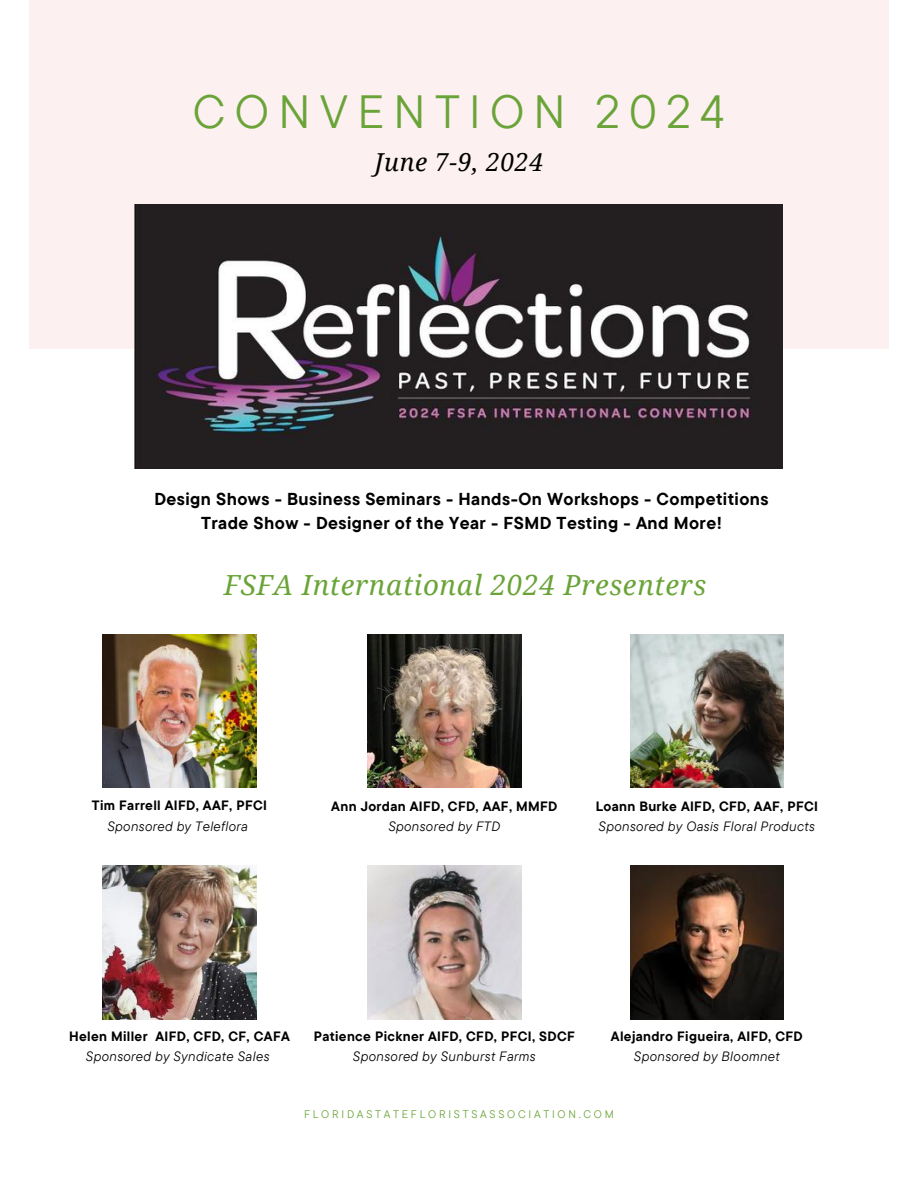
<style>
.page{position:relative;width:918px;height:1188px;background:#fff}
.page>*{position:absolute;margin:0;border:0;box-sizing:border-box;transform-origin:0 0}
.t1{font:46.5px "TT Commons Pro";letter-spacing:.2em;color:#6aa438}
.t2{font:italic 27.75px "Droid Serif";letter-spacing:.025em;color:#6aa438}
.t3{font:italic 24.75px "Droid Serif";letter-spacing:.025em;color:#000}
.t4{font:700 17.25px/24.8px "TT Commons Pro";letter-spacing:.025em;color:#000;text-align:center}
.t5{font:700 13.5px "TT Commons Pro";letter-spacing:.025em;color:#000}
.t6{font:italic 13.5px "TT Commons Pro";letter-spacing:.025em;color:#000}
.t7{font:10.95px "TT Commons Pro";letter-spacing:.25em;color:#6aa438}
</style>
<div class="page">
<div style="left:29px;top:0;width:860px;height:349px;background:#fcf0f0"></div>
<img style="left:135px;top:205px;width:648px;height:263px">
<img style="left:103px;top:634px;width:153px;height:154px">
<img style="left:368px;top:634px;width:153px;height:154px">
<img style="left:630px;top:635px;width:154px;height:153px">
<img style="left:103px;top:866px;width:153px;height:153px">
<img style="left:368px;top:866px;width:153px;height:153px">
<img style="left:630px;top:866px;width:154px;height:153px">
<h1 class="t1" style="left:193px;top:81px;width:534px">CONVENTION 2024</h1>
<h3 class="t3" style="left:375px;top:148px;width:170px">June 7-9, 2024</h3>
<p class="t4" style="left:154px;top:486px;width:616px">Design Shows - Business Seminars - Hands-On Workshops - Competitions<br>Trade Show - Designer of the Year - FSMD Testing - And More!</p>
<h2 class="t2" style="left:224px;top:569px;width:484px">FSFA International 2024 Presenters</h2>
<p class="t5" style="left:92px;top:797px;width:177px">Tim Farrell AIFD, AAF, PFCI</p>
<p class="t6" style="left:107px;top:817px;width:142px">Sponsored by Teleflora</p>
<p class="t5" style="left:331px;top:797px;width:228px">Ann Jordan AIFD, CFD, AAF, MMFD</p>
<p class="t6" style="left:388px;top:817px;width:114px">Sponsored by FTD</p>
<p class="t5" style="left:596px;top:797px;width:224px">Loann Burke AIFD, CFD, AAF, PFCI</p>
<p class="t6" style="left:599px;top:817px;width:218px">Sponsored by Oasis Floral Products</p>
<p class="t5" style="left:69px;top:1027px;width:222px">Helen Miller AIFD, CFD, CF, CAFA</p>
<p class="t6" style="left:86px;top:1047px;width:185px">Sponsored by Syndicate Sales</p>
<p class="t5" style="left:314px;top:1027px;width:263px">Patience Pickner AIFD, CFD, PFCI, SDCF</p>
<p class="t6" style="left:353px;top:1047px;width:184px">Sponsored by Sunburst Farms</p>
<p class="t5" style="left:611px;top:1027px;width:193px">Alejandro Figueira, AIFD, CFD</p>
<p class="t6" style="left:634px;top:1047px;width:148px">Sponsored by Bloomnet</p>
<p class="t7" style="left:304px;top:1107px;width:311px">FLORIDASTATEFLORISTSASSOCIATION.COM</p>
</div>
